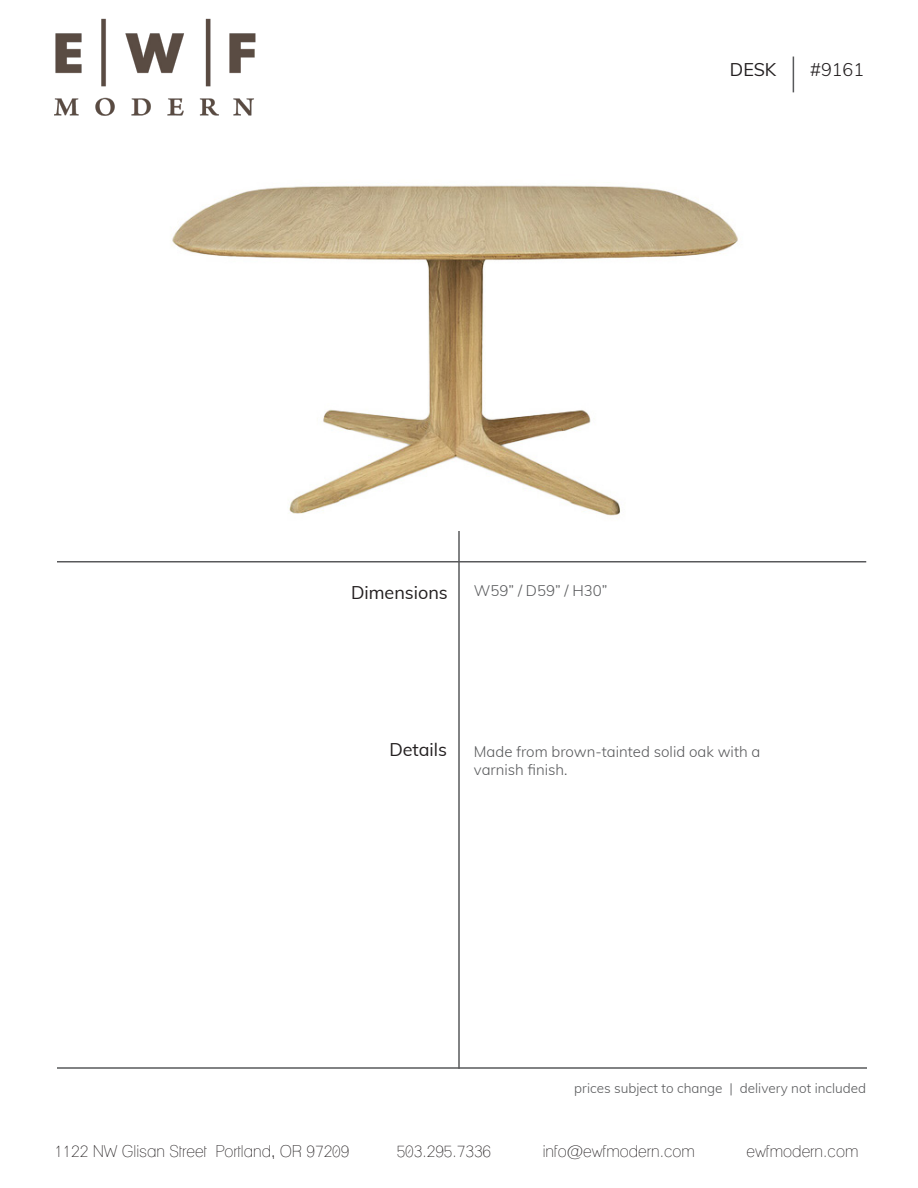
<style>
.page{position:relative;width:918px;height:1188px;background:#fff}
.page>*{position:absolute;margin:0;border:0;box-sizing:border-box;transform-origin:0 0}
.t1{font:18px "Muli";color:#231f20}
.t2{font:300 18px "Muli";color:#231f20}
.t3{font:condensed 16.5px "Lane";color:#231f20}
.t4{font:300 15px/18px "Muli";color:#58595b}
.t5{font:300 13.5px "Muli";color:#58595b}
</style>
<div class="page">
<img style="left:54px;top:18px;width:202px;height:98px">
<hr style="left:57px;top:1067px;width:810px;height:2px;background:#58595b">
<hr style="left:57px;top:561px;width:809px;height:1px;background:#58595b">
<hr style="left:458px;top:519px;width:2px;height:550px;background:#58595b">
<hr style="left:793px;top:57px;width:1px;height:35px;background:#58595b">
<img style="left:172px;top:185px;width:566px;height:346px">
<p class="t1" style="left:730px;top:57px;width:48px">DESK</p>
<p class="t2" style="left:810px;top:57px;width:56px">#9161</p>
<p class="t1" style="left:351px;top:579px;width:98px">Dimensions</p>
<p class="t4" style="left:474px;top:580px;width:135px">W59” / D59” / H30”</p>
<p class="t1" style="left:389px;top:737px;width:59px">Details</p>
<p class="t4" style="left:474px;top:742px;width:288px">Made from brown-tainted solid oak with a varnish finish.</p>
<p class="t5" style="left:574px;top:1078px;width:293px">prices subject to change | delivery not included</p>
<p class="t3" style="left:54px;top:1141px;width:297px">1122 NW Glisan Street Portland, OR 97209</p>
<p class="t3" style="left:397px;top:1141px;width:96px">503.295.7336</p>
<p class="t3" style="left:543px;top:1141px;width:154px">info@ewfmodern.com</p>
<p class="t3" style="left:747px;top:1141px;width:113px">ewfmodern.com</p>
</div>
